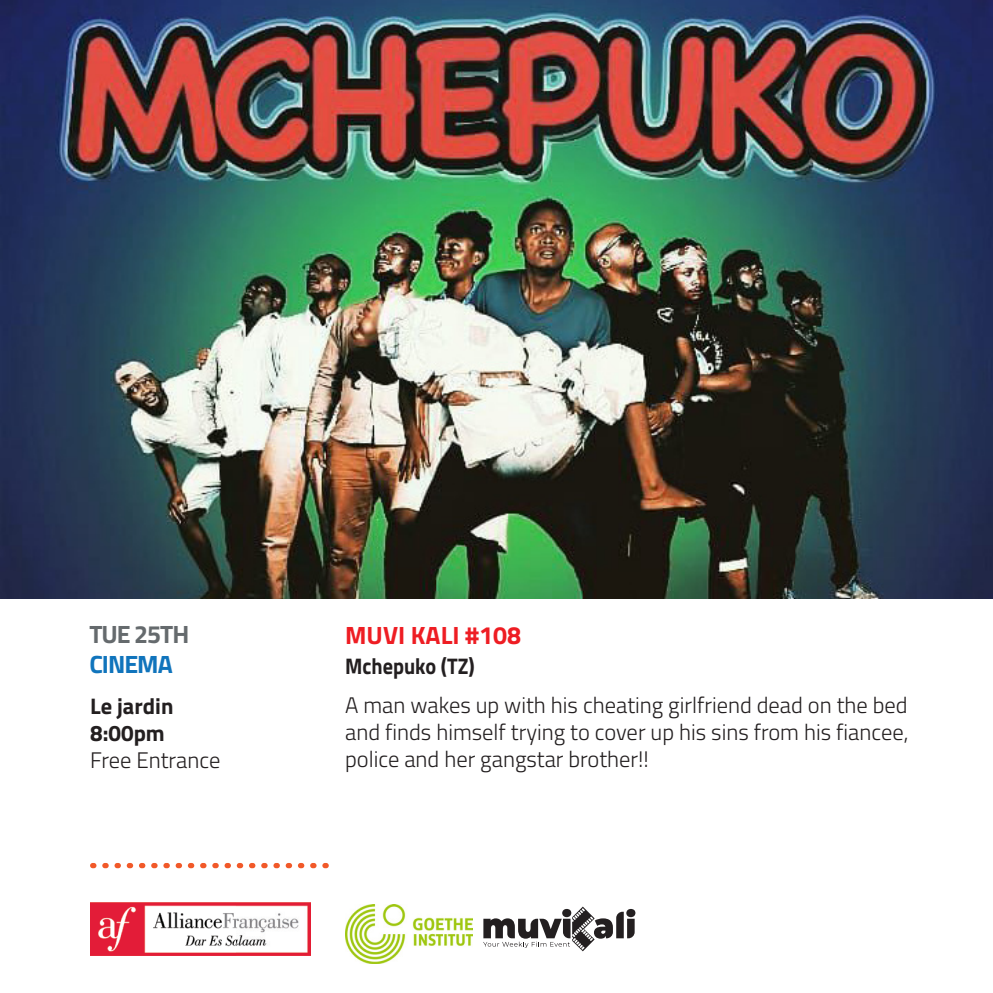
<style>
.page{position:relative;width:993px;height:993px;background:#fff}
.page>*{position:absolute;margin:0;border:0;box-sizing:border-box;transform-origin:0 0}
.t1{font:700 25px "Titillium";color:#ee1d23}
.t2{font:700 25px "Titillium";letter-spacing:-.04em;color:#656a6d}
.t3{font:700 25px "Titillium";letter-spacing:-.04em;color:#1074bc}
.t4{font:300 22.5px/27px "Titillium";color:#231f20;text-align:justify}
.t5{font:700 22.5px "Titillium";color:#231f20}
.t6{font:700 22.5px "Titillium";color:#231f20;scale:.9 1}
</style>
<div class="page">
<svg style="left:322px;top:863px;width:6px;height:4px"></svg>
<svg style="left:310px;top:863px;width:6px;height:4px"></svg>
<svg style="left:298px;top:863px;width:6px;height:4px"></svg>
<svg style="left:273px;top:863px;width:19px;height:4px"></svg>
<svg style="left:261px;top:863px;width:6px;height:4px"></svg>
<svg style="left:249px;top:863px;width:6px;height:4px"></svg>
<svg style="left:237px;top:863px;width:6px;height:4px"></svg>
<svg style="left:212px;top:863px;width:19px;height:4px"></svg>
<svg style="left:200px;top:863px;width:6px;height:4px"></svg>
<svg style="left:188px;top:863px;width:6px;height:4px"></svg>
<svg style="left:176px;top:863px;width:6px;height:4px"></svg>
<svg style="left:163px;top:863px;width:7px;height:4px"></svg>
<svg style="left:151px;top:863px;width:6px;height:4px"></svg>
<svg style="left:139px;top:863px;width:6px;height:4px"></svg>
<svg style="left:127px;top:863px;width:6px;height:4px"></svg>
<svg style="left:102px;top:863px;width:19px;height:4px"></svg>
<svg style="left:90px;top:863px;width:6px;height:4px"></svg>
<img style="left:0;top:0;width:992px;height:598px">
<img style="left:90px;top:902px;width:220px;height:52px">
<img style="left:345px;top:904px;width:127px;height:59px">
<svg style="left:483px;top:906px;width:152px;height:45px"></svg>
<p class="t2" style="left:89px;top:614px;width:101px">TUE 25TH</p>
<p class="t3" style="left:89px;top:644px;width:85px">CINEMA</p>
<p class="t5" style="left:90px;top:689px;width:85px">Le jardin</p>
<p class="t5" style="left:90px;top:716px;width:76px">8:00pm</p>
<p class="t4" style="left:90px;top:745px;width:132px">Free Entrance</p>
<p class="t1" style="left:345px;top:615px;width:177px">MUVI KALI #108</p>
<p class="t6" style="left:345px;top:648px;width:145px">Mchepuko (TZ)</p>
<p class="t4" style="left:345px;top:690px;width:564px">A man wakes up with his cheating girlfriend dead on the bed and finds himself trying to cover up his sins from his fiancee, police and her gangstar brother!!</p>
</div>
